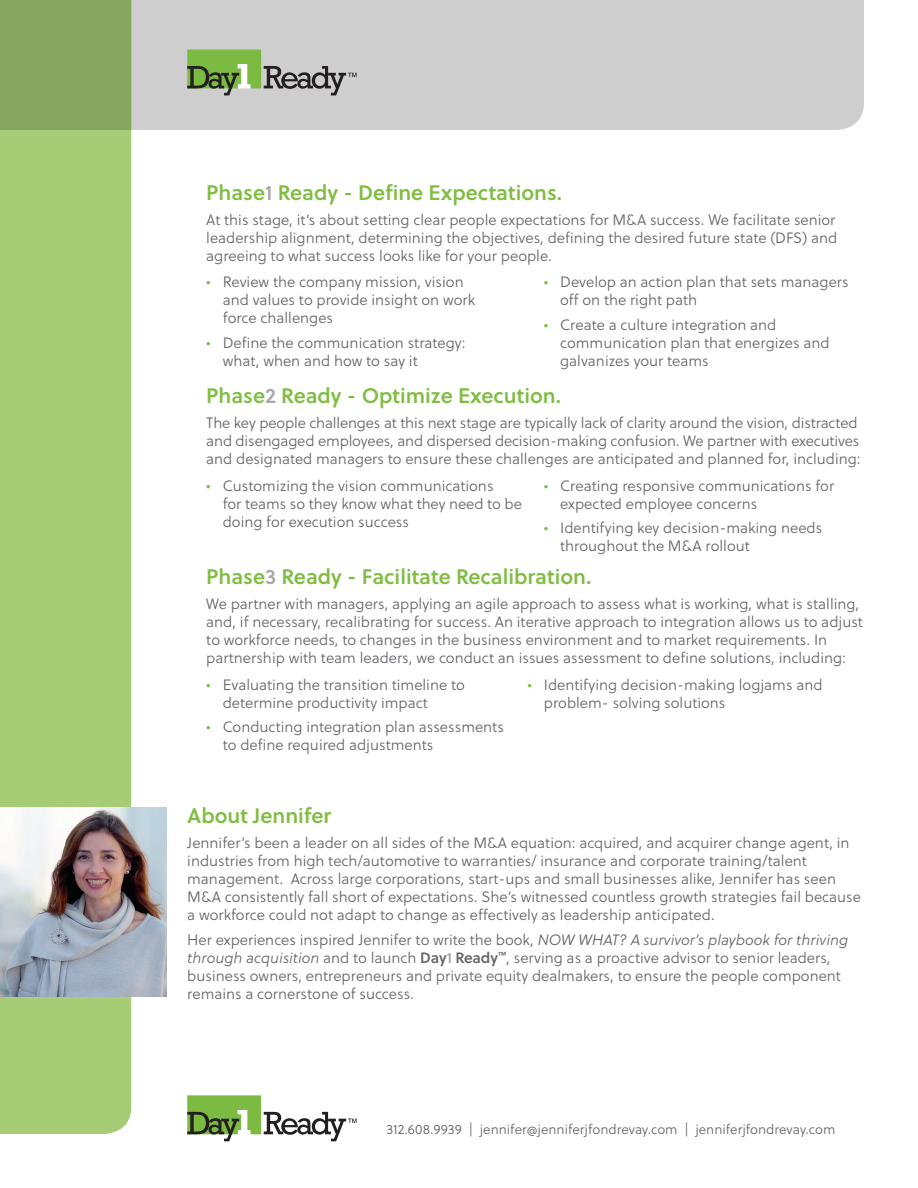
<style>
.page{position:relative;width:918px;height:1188px;background:#fff}
.page>*{position:absolute;margin:0;border:0;box-sizing:border-box;transform-origin:0 0}
.t1{font:21px "Soleil Sb";color:#7fbd41}
.t2{font:15px/18px "Soleil Lt";color:#62656a}
.t3{font:13.5px "Soleil Lt";color:#62656a}
.s1{color:#a9a9aa}
.s2{color:#7fbd41}
.s3{font-style:italic}
.s4{font-family:"Soleil Sb"}
.s5{font-family:"Soleil Sb";color:#a9a9aa}
</style>
<div class="page">
<div style="left:131px;top:0;width:733px;height:130px;background:#cfcece"></div>
<svg style="left:0;top:0;width:131px;height:1134px;background:#a1c772"></svg>
<img style="left:0;top:808px;width:166px;height:189px">
<svg style="left:187px;top:49px;width:170px;height:46px;background:#9bac89"></svg>
<svg style="left:187px;top:1095px;width:170px;height:46px"></svg>
<p class="t1" style="left:206px;top:177px;width:357px">Phase<span class="s1">1</span> Ready - Define Expectations.</p>
<p class="t2" style="left:206px;top:211px;width:632px;text-align:justify">At this stage, it’s about setting clear people expectations for M&amp;A success. We facilitate senior leadership alignment, determining the objectives, defining the desired future state (DFS) and agreeing to what success looks like for your people.</p>
<p class="t2" style="left:206px;top:272px;width:259px"><span class="s2">•</span> Review the company mission, vision</p>
<p class="t2" style="left:223px;top:290px;width:254px">and values to provide insight on work force challenges</p>
<p class="t2" style="left:223px;top:333px;width:244px;text-indent:-16px"><span class="s2">•</span> Define the communication strategy: what, when and how to say it</p>
<p class="t2" style="left:560px;top:272px;width:290px;text-indent:-16px"><span class="s2">•</span> Develop an action plan that sets managers off on the right path</p>
<p class="t2" style="left:560px;top:315px;width:271px;text-indent:-16px"><span class="s2">•</span> Create a culture integration and communication plan that energizes and galvanizes your teams</p>
<p class="t1" style="left:206px;top:379px;width:356px">Phase<span class="s1">2</span> Ready - Optimize Execution.</p>
<p class="t2" style="left:206px;top:413px;width:656px">The key people challenges at this next stage are typically lack of clarity around the vision, distracted and disengaged employees, and dispersed decision-making confusion. We partner with executives and designated managers to ensure these challenges are anticipated and planned for, including:</p>
<p class="t2" style="left:223px;top:476px;width:301px;text-indent:-16px"><span class="s2">•</span> Customizing the vision communications<br>for teams so they know what they need to be doing for execution success</p>
<p class="t2" style="left:560px;top:476px;width:276px;text-indent:-16px"><span class="s2">•</span> Creating responsive communications for expected employee concerns</p>
<p class="t2" style="left:560px;top:519px;width:264px;text-indent:-16px"><span class="s2">•</span> Identifying key decision-making needs throughout the M&amp;A rollout</p>
<p class="t1" style="left:206px;top:561px;width:387px">Phase<span class="s1">3</span> Ready - Facilitate Recalibration.</p>
<p class="t2" style="left:206px;top:594px;width:658px">We partner with managers, applying an agile approach to assess what is working, what is stalling, and, if necessary, recalibrating for success. An iterative approach to integration allows us to adjust to workforce needs, to changes in the business environment and to market requirements. In partnership with team leaders, we conduct an issues assessment to define solutions, including:</p>
<p class="t2" style="left:223px;top:675px;width:244px;text-indent:-16px"><span class="s2">•</span> Evaluating the transition timeline to determine productivity impact</p>
<p class="t2" style="left:223px;top:718px;width:283px;text-indent:-16px"><span class="s2">•</span> Conducting integration plan assessments to define required adjustments</p>
<p class="t2" style="left:544px;top:675px;width:280px;text-indent:-16px"><span class="s2">•</span> Identifying decision-making logjams and problem- solving solutions</p>
<p class="t1" style="left:187px;top:800px;width:145px">About Jennifer</p>
<p class="t2" style="left:187px;top:834px;width:675px">Jennifer’s been a leader on all sides of the M&amp;A equation: acquired, and acquirer change agent, in industries from high tech/automotive to warranties/ insurance and corporate training/talent management. Across large corporations, start-ups and small businesses alike, Jennifer has seen M&amp;A consistently fall short of expectations. She’s witnessed countless growth strategies fail because a workforce could not adapt to change as effectively as leadership anticipated.</p>
<p class="t2" style="left:187px;top:931px;width:662px">Her experiences inspired Jennifer to write the book, <span class="s3">NOW WHAT? A survivor’s playbook for thriving through acquisition</span> and to launch <span class="s4">Day</span><span class="s5">1</span> <span class="s4">Ready</span><sup>™</sup>, serving as a proactive advisor to senior leaders, business owners, entrepreneurs and private equity dealmakers, to ensure the people component remains a cornerstone of success.</p>
<p class="t3" style="left:386px;top:1120px;width:451px">312.608.9939 | jennifer@jenniferjfondrevay.com | jenniferjfondrevay.com</p>
</div>
